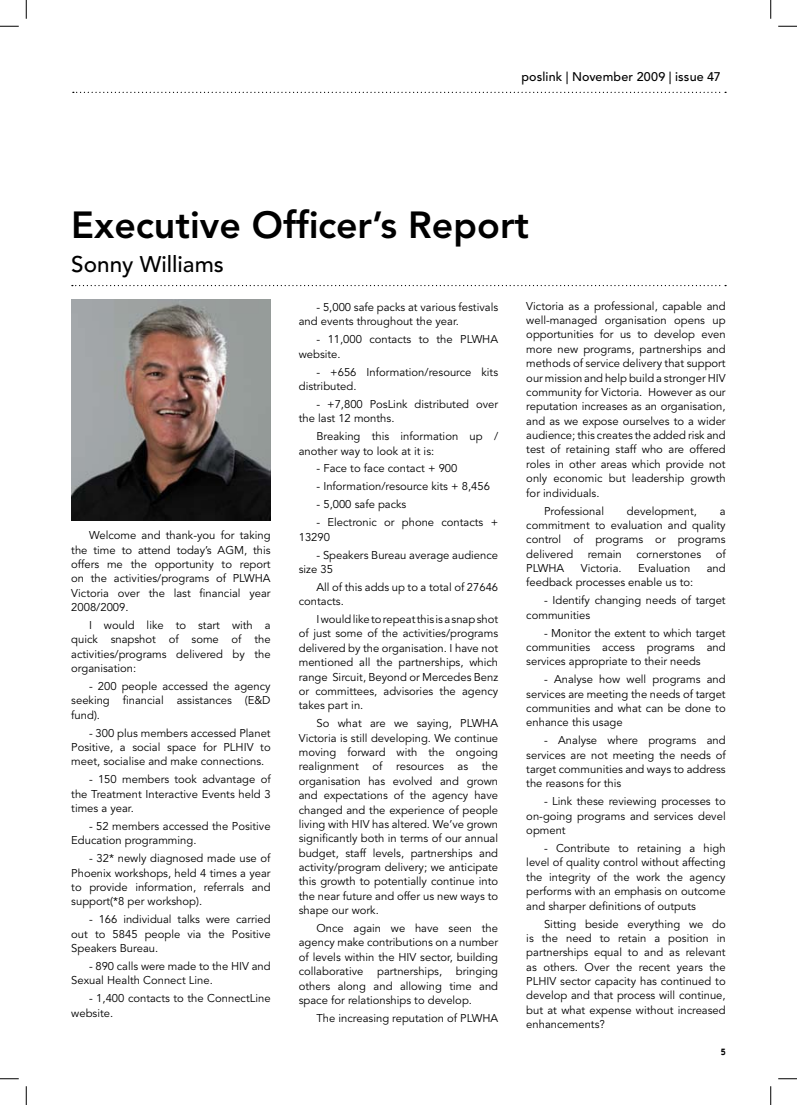
<style>
.page{position:relative;width:797px;height:1105px;background:#fff}
.page>*{position:absolute;margin:0;border:0;box-sizing:border-box;transform-origin:0 0}
.t1{font:800 37.5px "Avenir LT Std";color:#000}
.t2{font:500 22.5px "Avenir LT Std";color:#000}
.t3{font:500 12.5px "Avenir LT Std";letter-spacing:.01em;color:#000}
.t4{font:11.25px/14.4px "Avenir LT Std";color:#000;text-align:justify}
</style>
<div class="page">
<svg style="left:73px;top:92px;width:653px;height:1px"></svg>
<svg style="left:72px;top:285px;width:654px;height:1px"></svg>
<img style="left:71px;top:299px;width:200px;height:221px">
<svg style="left:0;top:25px;width:19px;height:2px"></svg>
<svg style="left:778px;top:25px;width:19px;height:2px"></svg>
<svg style="left:0;top:1078px;width:19px;height:1px"></svg>
<svg style="left:778px;top:1078px;width:19px;height:1px"></svg>
<svg style="left:25px;top:0;width:2px;height:19px"></svg>
<svg style="left:25px;top:1086px;width:2px;height:19px"></svg>
<svg style="left:770px;top:0;width:1px;height:19px"></svg>
<svg style="left:770px;top:1086px;width:1px;height:19px"></svg>
<p class="t3" style="left:521px;top:69px;width:201px">poslink | November 2009 | issue 47</p>
<h1 class="t1" style="left:71px;top:202px;width:459px">Executive Officer’s Report</h1>
<h2 class="t2" style="left:71px;top:251px;width:154px">Sonny Williams</h2>
<p class="t4" style="left:299px;top:300px;width:201px;text-indent:18px">- 5,000 safe packs at various festivals and events throughout the year.</p>
<p class="t4" style="left:299px;top:332px;width:201px;text-indent:18px">- 11,000 contacts to the PLWHA website.</p>
<p class="t4" style="left:299px;top:365px;width:201px;text-indent:18px">- +656 Information/resource kits distributed.</p>
<p class="t4" style="left:299px;top:397px;width:201px;text-indent:18px">- +7,800 PosLink distributed over the last 12 months.</p>
<p class="t4" style="left:299px;top:429px;width:201px;text-indent:18px">Breaking this information up / another way to look at it is:</p>
<p class="t4" style="left:316px;top:462px;width:142px">- Face to face contact + 900</p>
<p class="t4" style="left:316px;top:480px;width:175px">- Information/resource kits + 8,456</p>
<p class="t4" style="left:316px;top:497px;width:91px">- 5,000 safe packs</p>
<p class="t4" style="left:299px;top:515px;width:201px;text-indent:18px">- Electronic or phone contacts +<br>13290</p>
<p class="t4" style="left:299px;top:548px;width:201px;text-indent:18px">- Speakers Bureau average audience size 35</p>
<p class="t4" style="left:299px;top:580px;width:201px;text-indent:18px">All of this adds up to a total of 27646 contacts.</p>
<p class="t4" style="left:299px;top:612px;width:201px;text-indent:18px">I would like to repeat this is a snap shot of just some of the activities/programs delivered by the organisation. I have not mentioned all the partnerships, which range Sircuit, Beyond or Mercedes Benz or committees, advisories the agency takes part in.</p>
<p class="t4" style="left:299px;top:716px;width:201px;text-indent:18px">So what are we saying, PLWHA Victoria is still developing. We continue moving forward with the ongoing realignment of resources as the organisation has evolved and grown and expectations of the agency have changed and the experience of people living with HIV has altered. We’ve grown significantly both in terms of our annual budget, staff levels, partnerships and activity/program delivery; we anticipate this growth to potentially continue into the near future and offer us new ways to shape our work.</p>
<p class="t4" style="left:299px;top:921px;width:201px;text-indent:18px">Once again we have seen the agency make contributions on a number of levels within the HIV sector, building collaborative partnerships, bringing others along and allowing time and space for relationships to develop.</p>
<p class="t4" style="left:316px;top:1011px;width:183px">The increasing reputation of PLWHA</p>
<p class="t4" style="left:526px;top:299px;width:201px">Victoria as a professional, capable and well-managed organisation opens up opportunities for us to develop even more new programs, partnerships and methods of service delivery that support our mission and help build a stronger HIV community for Victoria. However as our reputation increases as an organisation, and as we expose ourselves to a wider audience; this creates the added risk and test of retaining staff who are offered roles in other areas which provide not only economic but leadership growth for individuals.</p>
<p class="t4" style="left:544px;top:504px;width:61px">Professional</p>
<p class="t4" style="left:627px;top:504px;width:72px">development,</p>
<p class="t4" style="left:526px;top:504px;width:201px;text-indent:193px">a commitment to evaluation and quality control of programs or programs delivered</p>
<p class="t4" style="left:71px;top:528px;width:201px;text-indent:18px">Welcome and thank-you for taking the time to attend today’s AGM, this offers me the opportunity to report on the activities/programs of PLWHA Victoria over the last financial year 2008/2009.</p>
<p class="t4" style="left:71px;top:618px;width:201px;text-indent:18px">I would like to start with a quick snapshot of some of the activities/programs delivered by the organisation:</p>
<p class="t4" style="left:71px;top:679px;width:201px;text-indent:18px">- 200 people accessed the agency seeking financial assistances (E&amp;D fund).</p>
<p class="t4" style="left:71px;top:726px;width:201px;text-indent:18px">- 300 plus members accessed Planet Positive, a social space for PLHIV to meet, socialise and make connections.</p>
<p class="t4" style="left:71px;top:773px;width:201px;text-indent:18px">- 150 members took advantage of the Treatment Interactive Events held 3 times a year.</p>
<p class="t4" style="left:71px;top:819px;width:201px;text-indent:18px">- 52 members accessed the Positive<br>Education programming.</p>
<p class="t4" style="left:71px;top:851px;width:201px;text-indent:18px">- 32* newly diagnosed made use of Phoenix workshops, held 4 times a year to provide information, referrals and support(*8 per workshop).</p>
<p class="t4" style="left:71px;top:913px;width:201px;text-indent:18px">- 166 individual talks were carried out to 5845 people via the Positive Speakers Bureau.</p>
<p class="t4" style="left:71px;top:959px;width:201px;text-indent:18px">- 890 calls were made to the HIV and<br>Sexual Health Connect Line.</p>
<p class="t4" style="left:71px;top:991px;width:201px;text-indent:18px">- 1,400 contacts to the ConnectLine website.</p>
<p class="t4" style="left:587px;top:547px;width:36px">remain</p>
<p class="t4" style="left:636px;top:547px;width:66px">cornerstones</p>
<p class="t4" style="left:715px;top:547px;width:12px">of</p>
<p class="t4" style="left:526px;top:561px;width:39px">PLWHA</p>
<p class="t4" style="left:580px;top:561px;width:42px">Victoria.</p>
<p class="t4" style="left:638px;top:561px;width:54px">Evaluation</p>
<p class="t4" style="left:706px;top:561px;width:20px">and</p>
<p class="t4" style="left:526px;top:576px;width:168px">feedback processes enable us to:</p>
<p class="t4" style="left:526px;top:594px;width:201px;text-indent:18px">- Identify changing needs of target communities</p>
<p class="t4" style="left:526px;top:626px;width:201px;text-indent:18px">- Monitor the extent to which target communities access programs and services appropriate to their needs</p>
<p class="t4" style="left:526px;top:672px;width:201px;text-indent:18px">- Analyse how well programs and services are meeting the needs of target communities and what can be done to enhance this usage</p>
<p class="t4" style="left:526px;top:734px;width:201px;text-indent:18px">- Analyse where programs and services are not meeting the needs of target communities and ways to address the reasons for this</p>
<p class="t4" style="left:526px;top:795px;width:201px;text-indent:18px">- Link these reviewing processes to on-going programs and services devel opment</p>
<p class="t4" style="left:526px;top:841px;width:201px;text-indent:18px">- Contribute to retaining a high level of quality control without affecting the integrity of the work the agency performs with an emphasis on outcome and sharper definitions of outputs</p>
<p class="t4" style="left:526px;top:917px;width:201px;text-indent:18px">Sitting beside everything we do is the need to retain a position in partnerships equal to and as relevant as others. Over the recent years the PLHIV sector capacity has continued to develop and that process will continue, but at what expense without increased enhancements?</p>
</div>
